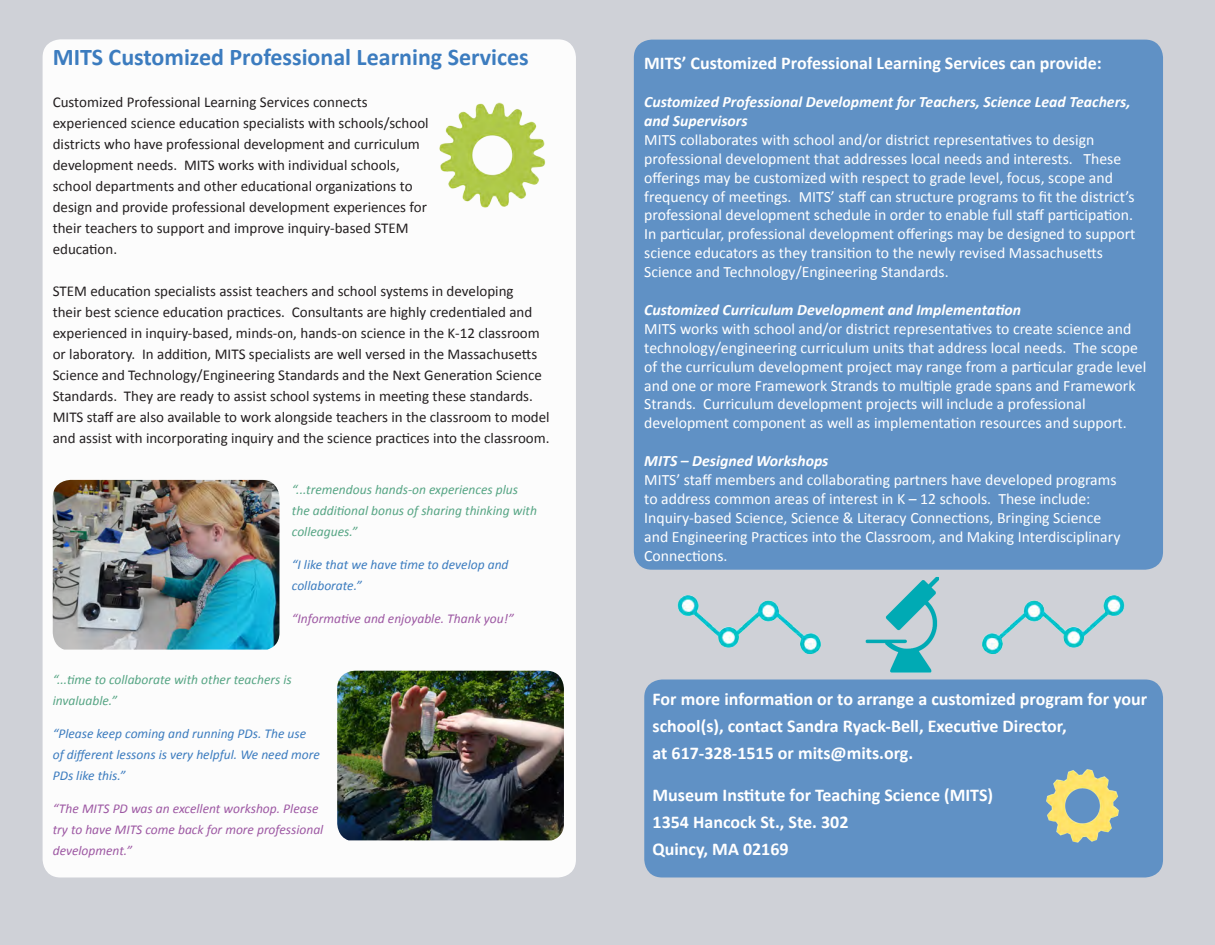
<style>
.page{position:relative;width:1215px;height:945px;background:#cfd1d7}
.page>*{position:absolute;margin:0;border:0;box-sizing:border-box;transform-origin:0 0}
.t1{font:700 24px "Calibri";color:#3c7cbf}
.t2{font:700 18px/27px "Calibri";color:#fff}
.t3{font:15.75px/18.9px "Calibri";color:#fff}
.t4{font:italic 700 15.75px/18.9px "Calibri";color:#fff}
.t5{font:15px/21px "Calibri";color:#231f20}
.t6{font:italic 13.5px/21px "Calibri";color:#56a584}
.t7{font:italic 13.5px/21px "Calibri";color:#3c7cbf}
.t8{font:italic 13.5px/21px "Calibri";color:#9d58a3}
</style>
<div class="page">
<div style="left:43px;top:39px;width:533px;height:838px;background:#fff;border-radius:18px"></div>
<img style="left:982px;top:595px;width:143px;height:60px">
<img style="left:677px;top:595px;width:144px;height:60px">
<img style="left:859px;top:576px;width:85px;height:104px">
<div style="left:634px;top:40px;width:529px;height:530px;background:#6091c5;border-radius:18px"></div>
<div style="left:644px;top:680px;width:519px;height:198px;background:#6091c5;border-radius:18px"></div>
<img style="left:53px;top:480px;width:226px;height:170px">
<img style="left:337px;top:671px;width:227px;height:169px">
<img style="left:439px;top:102px;width:107px;height:106px">
<img style="left:1046px;top:769px;width:73px;height:74px">
<p class="t1" style="left:53px;top:41px;width:478px">MITS Customized Professional Learning Services</p>
<p class="t5" style="left:53px;top:91px;width:377px">Customized Professional Learning Services connects experienced science education specialists with schools/school districts who have professional development and curriculum development needs. MITS works with individual schools, school departments and other educational organizations to design and provide professional development experiences for their teachers to support and improve inquiry-based STEM education.</p>
<p class="t5" style="left:53px;top:280px;width:498px">STEM education specialists assist teachers and school systems in developing<br>their best science education practices. Consultants are highly credentialed and experienced in inquiry-based, minds-on, hands-on science in the K-12 classroom or laboratory. In addition, MITS specialists are well versed in the Massachusetts Science and Technology/Engineering Standards and the Next Generation Science Standards. They are ready to assist school systems in meeting these standards.<br>MITS staff are also available to work alongside teachers in the classroom to model and assist with incorporating inquiry and the science practices into the classroom.</p>
<p class="t6" style="left:292px;top:479px;width:247px">“...tremendous hands-on experiences plus the additional bonus of sharing thinking with colleagues.”</p>
<p class="t7" style="left:292px;top:554px;width:218px">“I like that we have time to develop and collaborate.”</p>
<p class="t8" style="left:292px;top:608px;width:223px">“Informative and enjoyable. Thank you!”</p>
<p class="t6" style="left:53px;top:669px;width:241px">“...time to collaborate with other teachers is invaluable.”</p>
<p class="t7" style="left:53px;top:723px;width:269px">“Please keep coming and running PDs. The use of different lessons is very helpful. We need more<br>PDs like this.”</p>
<p class="t8" style="left:53px;top:798px;width:272px">“The MITS PD was an excellent workshop. Please try to have MITS come back for more professional development.”</p>
<p class="t2" style="left:644px;top:50px;width:459px">MITS’ Customized Professional Learning Services can provide:</p>
<p class="t4" style="left:644px;top:92px;width:488px">Customized Professional Development for Teachers, Science Lead Teachers, and Supervisors</p>
<p class="t3" style="left:644px;top:130px;width:493px">MITS collaborates with school and/or district representatives to design professional development that addresses local needs and interests. These offerings may be customized with respect to grade level, focus, scope and frequency of meetings. MITS’ staff can structure programs to fit the district’s professional development schedule in order to enable full staff participation.<br>In particular, professional development offerings may be designed to support science educators as they transition to the newly revised Massachusetts Science and Technology/Engineering Standards.</p>
<p class="t4" style="left:644px;top:300px;width:378px">Customized Curriculum Development and Implementation</p>
<p class="t3" style="left:644px;top:319px;width:504px">MITS works with school and/or district representatives to create science and technology/engineering curriculum units that address local needs. The scope of the curriculum development project may range from a particular grade level and one or more Framework Strands to multiple grade spans and Framework Strands. Curriculum development projects will include a professional development component as well as implementation resources and support.</p>
<p class="t4" style="left:644px;top:451px;width:186px">MITS – Designed Workshops</p>
<p class="t3" style="left:644px;top:470px;width:478px">MITS’ staff members and collaborating partners have developed programs to address common areas of interest in K – 12 schools. These include:<br>Inquiry-based Science, Science &amp; Literacy Connections, Bringing Science and Engineering Practices into the Classroom, and Making Interdisciplinary Connections.</p>
<p class="t2" style="left:653px;top:686px;width:496px">For more information or to arrange a customized program for your school(s), contact Sandra Ryack-Bell, Executive Director,</p>
<p class="t2" style="left:653px;top:740px;width:262px">at 617-328-1515 or mits@mits.org.</p>
<p class="t2" style="left:653px;top:782px;width:342px">Museum Institute for Teaching Science (MITS)</p>
<p class="t2" style="left:653px;top:809px;width:197px">1354 Hancock St., Ste. 302</p>
<p class="t2" style="left:653px;top:836px;width:138px">Quincy, MA 02169</p>
</div>
